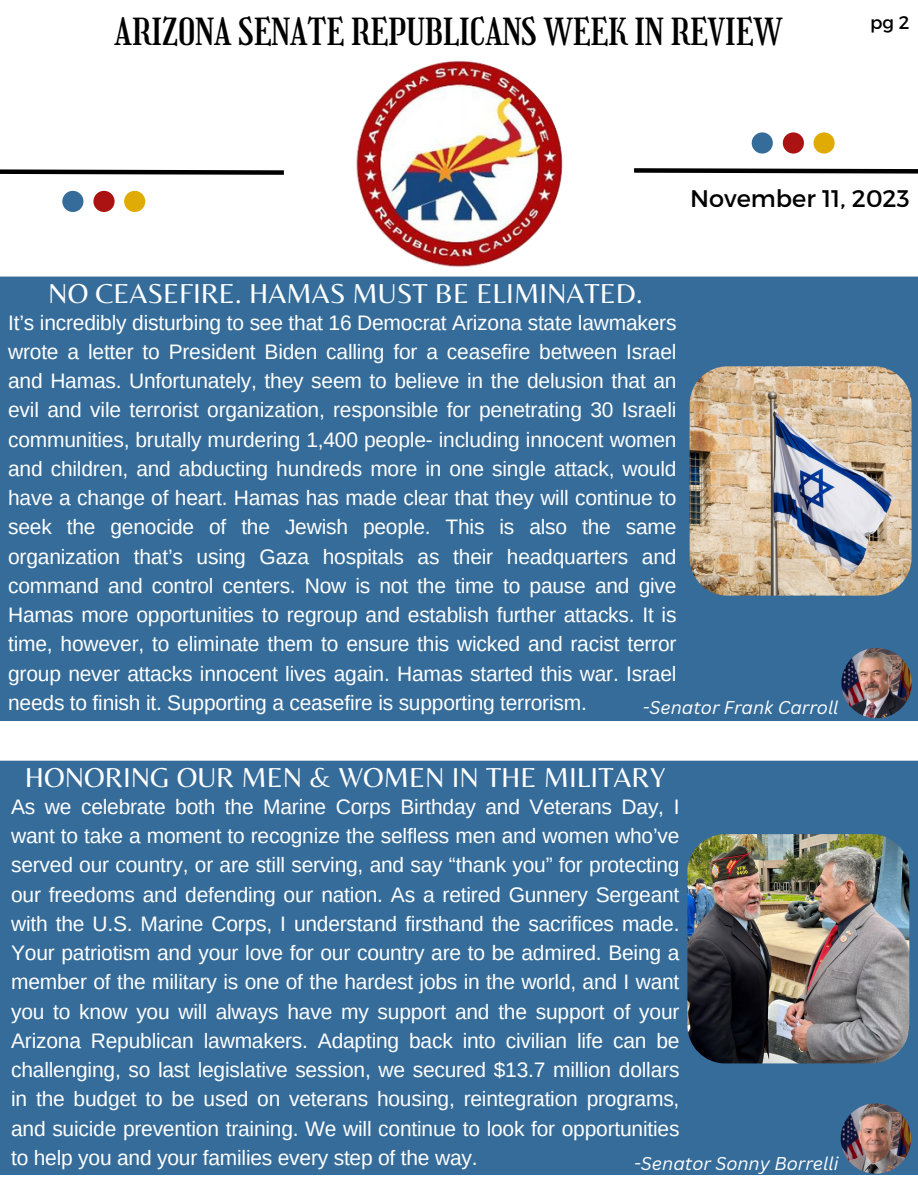
<style>
.page{position:relative;width:918px;height:1188px;background:#fff}
.page>*{position:absolute;margin:0;border:0;box-sizing:border-box;transform-origin:0 0}
.t1{font:36.45px "Girassol";color:#000}
.t2{font:28.5px "Belleza";color:#fff}
.t3{font:24px "Montserrat";color:#000}
.t4{font:21px/29.2px "Arimo";letter-spacing:-.01em;color:#fff;text-align:justify}
.t5{font:18.3px "Montserrat";color:#000}
.t6{font:italic 18px "Canva Sans";color:#fff}
</style>
<div class="page">
<svg style="left:0;top:169px;width:284px;height:6px;background:#3f3f3f"></svg>
<svg style="left:634px;top:168px;width:284px;height:6px;background:#3f3f3f"></svg>
<div style="left:0;top:277px;width:918px;height:444px;background:#356c9a"></div>
<img style="left:690px;top:366px;width:222px;height:230px;border-radius:38px">
<div style="left:752px;top:132px;width:21px;height:22px;background:#356c9a;border-radius:50%"></div>
<div style="left:783px;top:132px;width:21px;height:22px;background:#ab1212;border-radius:50%"></div>
<div style="left:814px;top:132px;width:21px;height:22px;background:#dfab04;border-radius:50%"></div>
<div style="left:62px;top:191px;width:21px;height:21px;background:#356c9a;border-radius:50%"></div>
<div style="left:93px;top:191px;width:22px;height:21px;background:#ab1212;border-radius:50%"></div>
<div style="left:124px;top:191px;width:21px;height:21px;background:#dfab04;border-radius:50%"></div>
<div style="left:0;top:761px;width:918px;height:414px;background:#356c9a"></div>
<img style="left:356px;top:61px;width:206px;height:206px">
<img style="left:841px;top:1103px;width:70px;height:71px">
<img style="left:841px;top:648px;width:71px;height:70px">
<img style="left:687px;top:834px;width:222px;height:229px;border-radius:38px">
<p class="t1" style="left:115px;top:10px;width:669px">ARIZONA SENATE REPUBLICANS WEEK IN REVIEW</p>
<p class="t5" style="left:870px;top:10px;width:41px">pg 2</p>
<p class="t2" style="left:48px;top:277px;width:596px">NO CEASEFIRE. HAMAS MUST BE ELIMINATED.</p>
<p class="t3" style="left:690px;top:182px;width:221px">November 11, 2023</p>
<p class="t4" style="left:8px;top:308px;width:670px">It’s incredibly disturbing to see that 16 Democrat Arizona state lawmakers wrote a letter to President Biden calling for a ceasefire between Israel and Hamas. Unfortunately, they seem to believe in the delusion that an evil and vile terrorist organization, responsible for penetrating 30 Israeli communities, brutally murdering 1,400 people- including innocent women and children, and abducting hundreds more in one single attack, would have a change of heart. Hamas has made clear that they will continue to seek the genocide of the Jewish people. This is also the same organization that’s using Gaza hospitals as their headquarters and command and control centers. Now is not the time to pause and give Hamas more opportunities to regroup and establish further attacks. It is time, however, to eliminate them to ensure this wicked and racist terror group never attacks innocent lives again. Hamas started this war. Israel needs to finish it. Supporting a ceasefire is supporting terrorism.</p>
<p class="t6" style="left:643px;top:695px;width:197px">-Senator Frank Carroll</p>
<p class="t2" style="left:25px;top:761px;width:642px">HONORING OUR MEN &amp; WOMEN IN THE MILITARY</p>
<p class="t4" style="left:11px;top:792px;width:670px">As we celebrate both the Marine Corps Birthday and Veterans Day, I want to take a moment to recognize the selfless men and women who’ve served our country, or are still serving, and say “thank you” for protecting our freedoms and defending our nation. As a retired Gunnery Sergeant with the U.S. Marine Corps, I understand firsthand the sacrifices made.<br>Your patriotism and your love for our country are to be admired. Being a member of the military is one of the hardest jobs in the world, and I want you to know you will always have my support and the support of your Arizona Republican lawmakers. Adapting back into civilian life can be challenging, so last legislative session, we secured $13.7 million dollars in the budget to be used on veterans housing, reintegration programs, and suicide prevention training. We will continue to look for opportunities to help you and your families every step of the way.</p>
<p class="t6" style="left:634px;top:1151px;width:206px">-Senator Sonny Borrelli</p>
</div>
